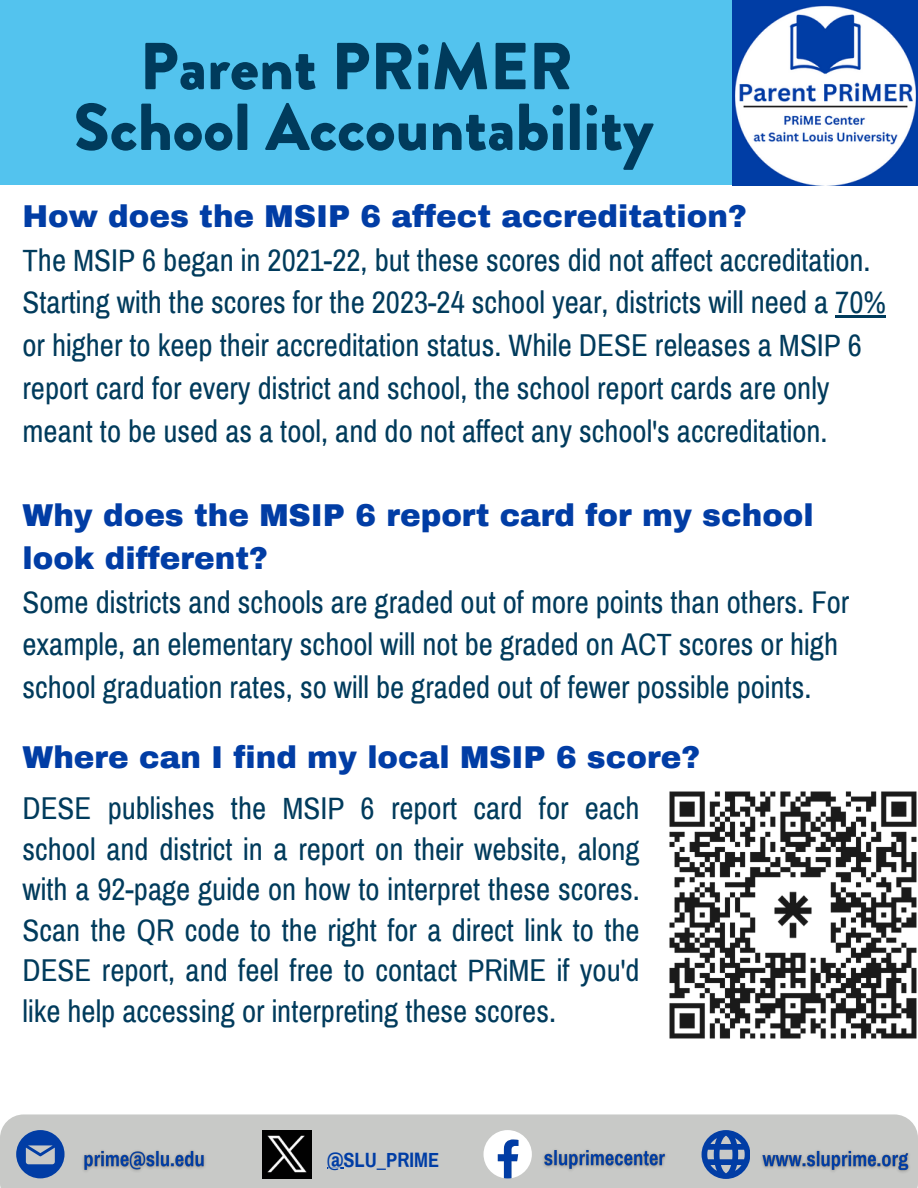
<style>
.page{position:relative;width:918px;height:1188px;background:#53c3ee}
.page>*{position:absolute;margin:0;border:0;box-sizing:border-box;transform-origin:0 0}
.t1{font:900 66.3px "Brandon Grotesque";color:#003b5c}
.t2{font:30.9px/42.8px "Archivo Narrow";color:#003b5c}
.t3{font:900 30.9px/42.8px "Archivo";color:#013da5}
.t4{font:700 20.4px "Archivo Narrow";color:#003da5}
</style>
<div class="page">
<div style="left:0;top:186px;width:918px;height:1002px;background:#fff"></div>
<img style="left:669px;top:791px;width:248px;height:248px">
<hr style="left:835px;top:316px;width:51px;height:2px;background:#003b5c">
<div style="left:0;top:1114px;width:918px;height:74px;background:#c8c9c7"></div>
<svg style="left:16px;top:1130px;width:49px;height:48px;background:#5276b2"></svg>
<svg style="left:484px;top:1130px;width:48px;height:48px"></svg>
<svg style="left:702px;top:1130px;width:48px;height:48px;background:#4b71b1"></svg>
<img style="left:263px;top:1130px;width:48px;height:48px">
<img style="left:77px;top:1146px;width:133px;height:30px">
<img style="left:757px;top:1146px;width:157px;height:30px">
<img style="left:539px;top:1144px;width:131px;height:33px">
<svg style="left:327px;top:1168px;width:17px;height:1px"></svg>
<img style="left:732px;top:0;width:186px;height:186px">
<p class="t1" style="left:140px;top:20px;width:435px">Parent PRiMER</p>
<p class="t1" style="left:74px;top:80px;width:582px">School Accountability</p>
<p class="t3" style="left:22px;top:195px;width:726px">How does the MSIP 6 affect accreditation?</p>
<p class="t2" style="left:22px;top:238px;width:865px">The MSIP 6 began in 2021-22, but these scores did not affect accreditation.<br>Starting with the scores for the 2023-24 school year, districts will need a 70% or higher to keep their accreditation status. While DESE releases a MSIP 6 report card for every district and school, the school report cards are only meant to be used as a tool, and do not affect any school's accreditation.</p>
<p class="t3" style="left:22px;top:494px;width:793px">Why does the MSIP 6 report card for my school look different?</p>
<p class="t2" style="left:22px;top:580px;width:828px">Some districts and schools are graded out of more points than others. For example, an elementary school will not be graded on ACT scores or high school graduation rates, so will be graded out of fewer possible points.</p>
<p class="t3" style="left:22px;top:736px;width:679px">Where can I find my local MSIP 6 score?</p>
<p class="t2" style="left:22px;top:788px;width:619px;line-height:40.5px;text-align:justify">DESE publishes the MSIP 6 report card for each school and district in a report on their website, along with a 92-page guide on how to interpret these scores.<br>Scan the QR code to the right for a direct link to the DESE report, and feel free to contact PRiME if you'd like help accessing or interpreting these scores.</p>
<p class="t4" style="left:327px;top:1148px;width:113px">@SLU_PRIME</p>
</div>
